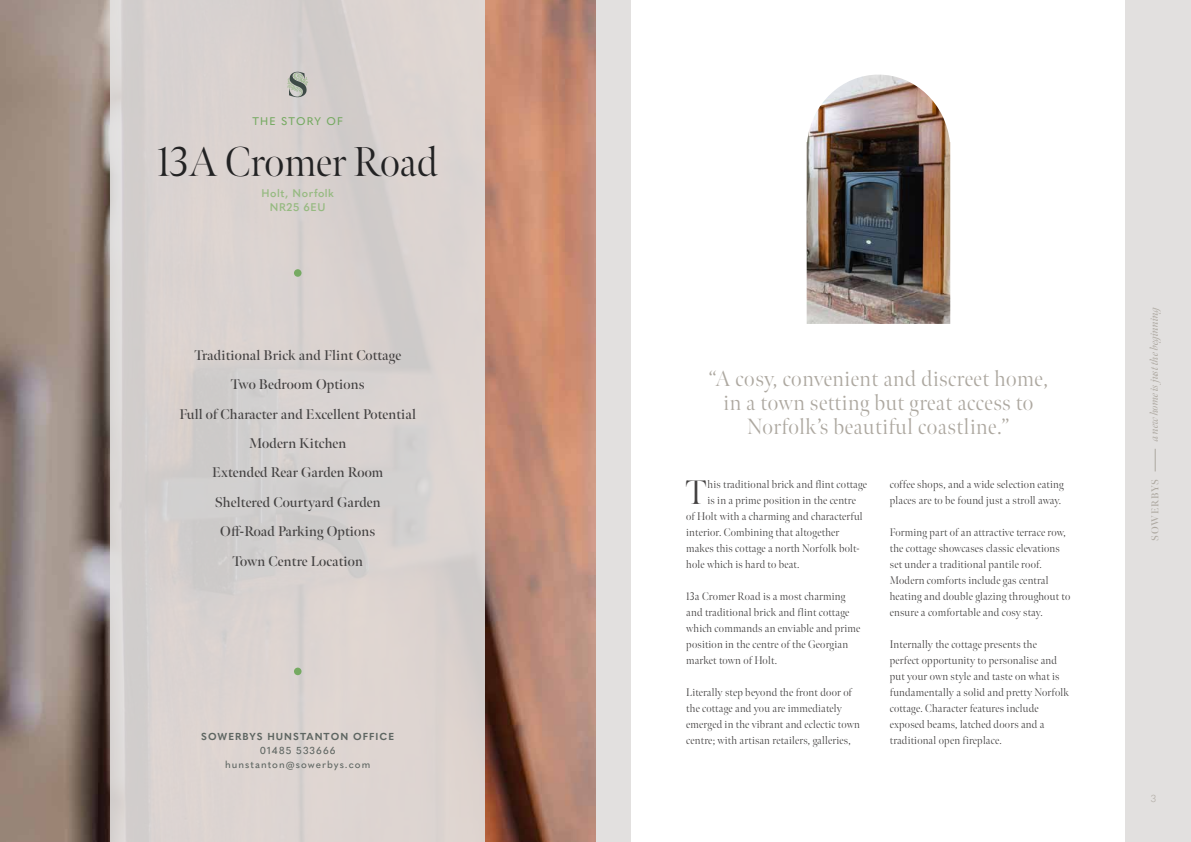
<style>
.page{position:relative;width:1191px;height:842px;background:#fff}
.page>*{position:absolute;margin:0;border:0;box-sizing:border-box;transform-origin:0 0}
.t1{font:300 41.5px "Meno Banner";color:#222223}
.t2{font:300 34px "Meno Banner";color:#434141}
.t3{font:300 22px/24px "Meno Banner";letter-spacing:.025em;color:#ada8a0;text-align:center}
.t4{font:600 14px/29.3px "Meno Banner";letter-spacing:.01em;color:#434141;text-align:center}
.t5{font:300 11px/16px "Meno Banner";letter-spacing:.02em;color:#434141}
.t6{font:italic 11px "Meno Banner";letter-spacing:-.01em;color:#ada8a0}
.t7{font:600 11px/14px "Quasimoda";letter-spacing:.05em;color:#96ba81;text-align:center}
.t8{font:500 11px "Quasimoda";letter-spacing:.1em;color:#76aa62}
.t9{font:500 10px/14px "Quasimoda";letter-spacing:.1em;color:#5e6662;text-align:center}
.t10{font:700 10px "Quasimoda";letter-spacing:.1em;color:#5e6662}
.t11{font:600 10px "Meno Banner";letter-spacing:.08em;color:#ada8a0}
.t12{font:300 10px "Quasimoda";color:#ada8a0}
</style>
<div class="page">
<div style="left:595px;top:0;width:596px;height:842px;background:#e2e0df"></div>
<svg style="left:1155px;top:449px;width:1px;height:22px"></svg>
<img style="left:0;top:0;width:595px;height:842px">
<div style="left:111px;top:0;width:374px;height:842px;background:#dad3d0"></div>
<div style="left:294px;top:269px;width:7px;height:8px;background:#76aa62;border-radius:50%"></div>
<div style="left:294px;top:668px;width:7px;height:7px;background:#76aa62;border-radius:50%"></div>
<svg style="left:287px;top:72px;width:21px;height:25px"></svg>
<div style="left:631px;top:0;width:494px;height:842px;background:#fff"></div>
<img style="left:806px;top:75px;width:144px;height:249px">
<p class="t8" style="left:252px;top:113px;width:92px">THE STORY OF</p>
<h1 class="t1" style="left:157px;top:137px;width:282px">13A Cromer Road</h1>
<p class="t7" style="left:261px;top:186px;width:74px">Holt, Norfolk<br>NR25 6EU</p>
<p class="t4" style="left:179px;top:341px;width:238px">Traditional Brick and Flint Cottage<br>Two Bedroom Options<br>Full of Character and Excellent Potential<br>Modern Kitchen<br>Extended Rear Garden Room<br>Sheltered Courtyard Garden<br>Off-Road Parking Options<br>Town Centre Location</p>
<p class="t10" style="left:201px;top:728px;width:194px">SOWERBYS HUNSTANTON OFFICE</p>
<p class="t9" style="left:225px;top:742px;width:147px">01485 533666 hunstanton@sowerbys.com</p>
<h3 class="t3" style="left:708px;top:367px;width:341px">“A cosy, convenient and discreet home, in a town setting but great access to<br>Norfolk’s beautiful coastline.”</h3>
<h2 class="t2" style="left:685px;top:472px;width:23px">T</h2>
<p class="t5" style="left:707px;top:477px;width:161px">his traditional brick and flint cottage</p>
<p class="t5" style="left:707px;top:493px;width:150px">is in a prime position in the centre</p>
<p class="t5" style="left:686px;top:509px;width:178px">of Holt with a charming and characterful</p>
<p class="t5" style="left:686px;top:525px;width:154px">interior. Combining that altogether</p>
<p class="t5" style="left:686px;top:541px;width:175px">makes this cottage a north Norfolk bolt-</p>
<p class="t5" style="left:686px;top:557px;width:115px">hole which is hard to beat.</p>
<p class="t5" style="left:686px;top:589px;width:176px">13a Cromer Road is a most charming and traditional brick and flint cottage which commands an enviable and prime position in the centre of the Georgian market town of Holt.</p>
<p class="t5" style="left:686px;top:685px;width:175px">Literally step beyond the front door of the cottage and you are immediately emerged in the vibrant and eclectic town centre; with artisan retailers, galleries,</p>
<p class="t5" style="left:889px;top:477px;width:175px">coffee shops, and a wide selection eating places are to be found just a stroll away.</p>
<p class="t5" style="left:889px;top:525px;width:182px">Forming part of an attractive terrace row, the cottage showcases classic elevations set under a traditional pantile roof.<br>Modern comforts include gas central heating and double glazing throughout to ensure a comfortable and cosy stay.</p>
<p class="t5" style="left:889px;top:637px;width:181px">Internally the cottage presents the perfect opportunity to personalise and put your own style and taste on what is fundamentally a solid and pretty Norfolk cottage. Character features include exposed beams, latched doors and a traditional open fireplace.</p>
<p class="t6" style="left:1147px;top:441px;width:138px;rotate:-90deg">a new home is just the beginning</p>
<p class="t11" style="left:1149px;top:541px;width:63px;rotate:-90deg">SOWERBYS</p>
<p class="t12" style="left:1150px;top:791px;width:7px">3</p>
</div>
